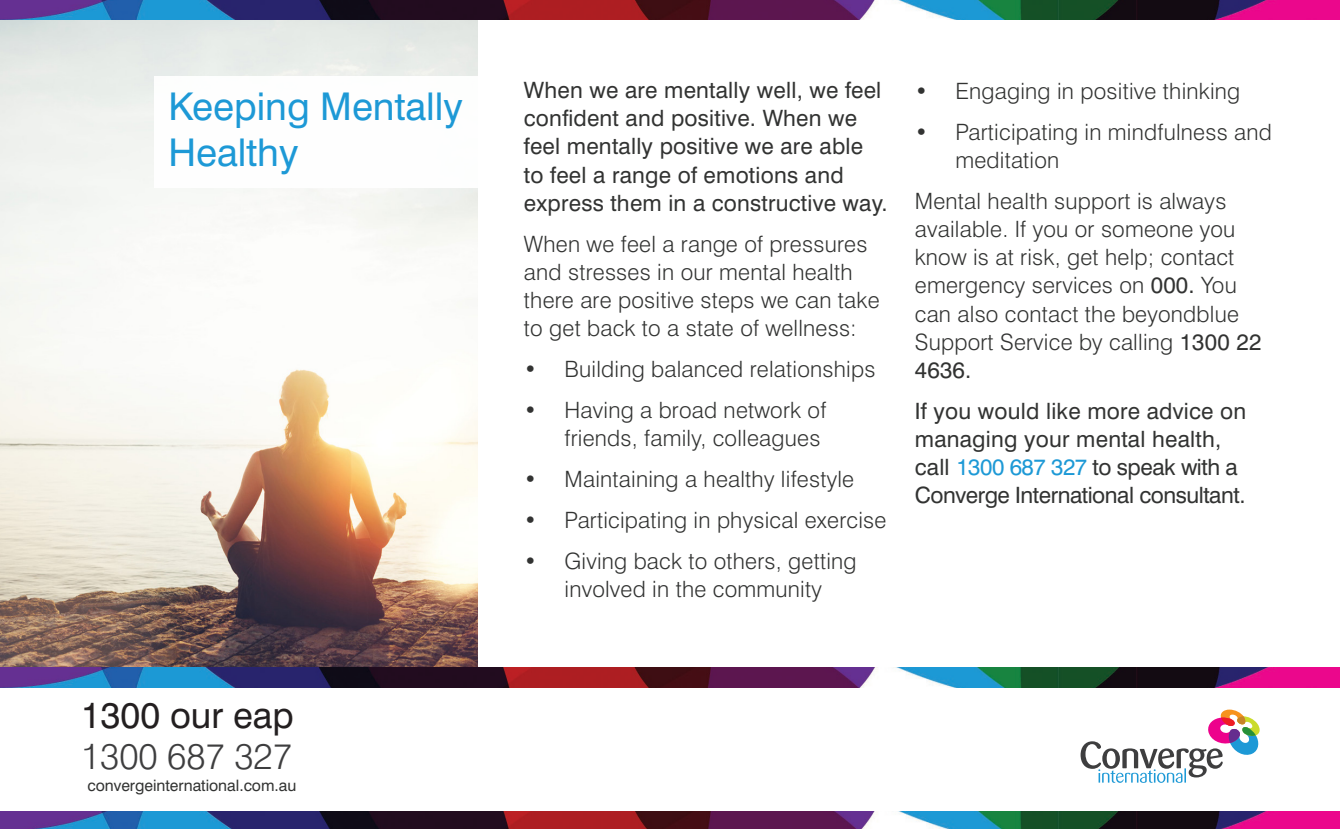
<style>
.page{position:relative;width:1340px;height:829px;background:#fff}
.page>*{position:absolute;margin:0;border:0;box-sizing:border-box;transform-origin:0 0}
.t1{font:38.25px/45.9px "Swiss 721 BT";color:#1d99d6}
.contact_details{font:36px "Swiss 721 BT";color:#231f20}
.contact_details-2{font:300 36px "Swiss 721 BT";color:#3e3e3f}
.Body_Copy{font:300 22.5px/28.1px "Swiss 721 BT";letter-spacing:.01em;color:#323332}
.Body_Copy-2{font:22.5px/28.1px "Swiss 721 BT";letter-spacing:.01em;color:#323332}
.Body_Copy-3{font:22.5px/28.1px "Swiss 721 BT";letter-spacing:-.02em;color:#323332}
.t2{font:15.75px "Swiss 721 BT";color:#323332}
.s1{font-weight:400}
.s2{color:#1d99d6}
</style>
<div class="page">
<img style="left:0;top:19px;width:477px;height:649px">
<svg style="left:1080px;top:709px;width:180px;height:74px"></svg>
<img style="left:0;top:0;width:1339px;height:19px">
<div style="left:154px;top:76px;width:326px;height:112px;background:#fff"></div>
<img style="left:0;top:668px;width:1339px;height:19px">
<img style="left:0;top:811px;width:1339px;height:18px">
<p class="t1" style="left:168px;top:83px;width:296px">Keeping Mentally<br>Healthy</p>
<p class="contact_details" style="left:81px;top:694px;width:214px">1300 our eap</p>
<p class="contact_details-2" style="left:81px;top:734px;width:212px">1300 687 327</p>
<p class="t2" style="left:87px;top:776px;width:210px">convergeinternational.com.au</p>
<p class="Body_Copy-2" style="left:524px;top:76px;width:365px">When we are mentally well, we feel confident and positive. When we feel mentally positive we are able to feel a range of emotions and express them in a constructive way.</p>
<p class="Body_Copy" style="left:524px;top:229px;width:357px">When we feel a range of pressures and stresses in our mental health there are positive steps we can take to get back to a state of wellness:</p>
<p class="Body_Copy" style="left:524px;top:355px;width:353px">• Building balanced relationships</p>
<p class="Body_Copy" style="left:524px;top:395px;width:304px;text-align:right">• Having a broad network of friends, family, colleagues</p>
<p class="Body_Copy" style="left:524px;top:464px;width:332px">• Maintaining a healthy lifestyle</p>
<p class="Body_Copy" style="left:524px;top:505px;width:364px">• Participating in physical exercise</p>
<p class="Body_Copy" style="left:524px;top:546px;width:334px;text-align:center">• Giving back to others, getting involved in the community</p>
<p class="Body_Copy" style="left:914px;top:77px;width:327px">• Engaging in positive thinking</p>
<p class="Body_Copy" style="left:955px;top:118px;width:318px;text-indent:-40px">• Participating in mindfulness and meditation</p>
<p class="Body_Copy" style="left:914px;top:187px;width:348px">Mental health support is always available. If you or someone you know is at risk, get help; contact emergency services on <span class="s1">000.</span> You can also contact the beyondblue<br>Support Service by calling <span class="s1">1300 22<br>4636.</span></p>
<p class="Body_Copy-3" style="left:914px;top:396px;width:333px">If you would like more advice on managing your mental health, call <span class="s2">1300 687 327</span> to speak with a<br>Converge International consultant.</p>
</div>
